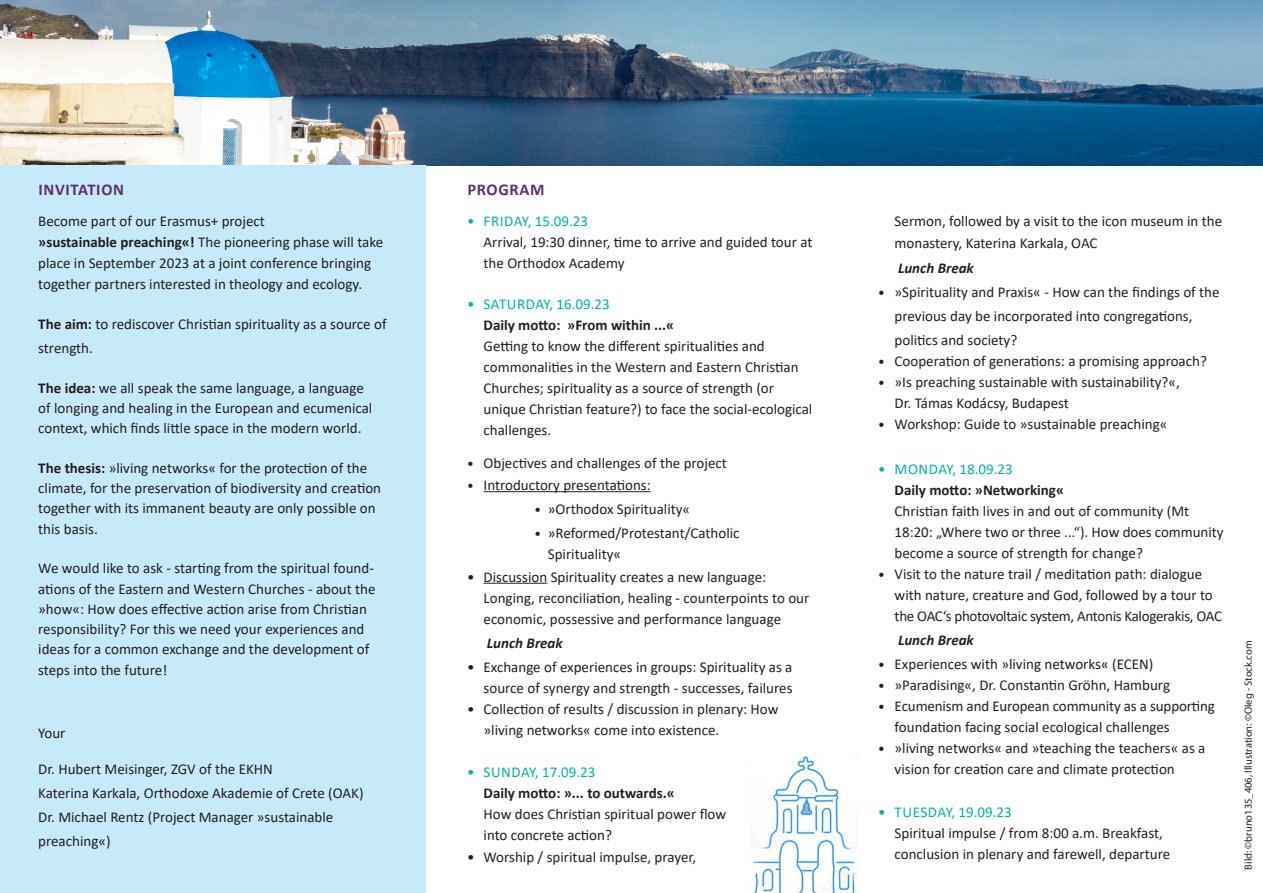
<style>
.page{position:relative;width:1263px;height:893px;background:#fff}
.page>*{position:absolute;margin:0;border:0;box-sizing:border-box;transform-origin:0 0}
.t1{font:700 16.5px "Calibri";letter-spacing:.04em;color:#5e316d}
.t2{font:15px/21px "Calibri";color:#231f20}
.t3{font:15px "Calibri";letter-spacing:.025em;color:#00b59d}
.t4{font:700 15px "Calibri";color:#231f20}
.t5{font:italic 700 15px "Calibri";color:#231f20}
.t6{font:10.5px "Myriad Pro";color:#231f20}
.s1{font-weight:700}
.s2{font-size:13.5px}
</style>
<div class="page">
<img style="left:0;top:0;width:1263px;height:166px">
<div style="left:0;top:166px;width:425px;height:727px;background:#c6eafa"></div>
<hr style="left:484px;top:491px;width:167px;height:1px;background:#231f20">
<hr style="left:484px;top:583px;width:63px;height:1px;background:#231f20">
<img style="left:753px;top:756px;width:103px;height:137px">
<p class="t1" style="left:39px;top:178px;width:87px">INVITATION</p>
<p class="t1" style="left:467px;top:178px;width:79px">PROGRAM</p>
<p class="t2" style="left:38px;top:210px;width:346px">Become part of our Erasmus+ project<br><span class="s1">»sustainable preaching«!</span> The pioneering phase will take place in September 2023 at a joint conference bringing together partners interested in theology and ecology.</p>
<p class="t2" style="left:38px;top:311px;width:350px;line-height:24px"><span class="s1">The aim:</span> to rediscover Christian spirituality as a source of strength.</p>
<p class="t2" style="left:38px;top:377px;width:336px;line-height:20.2px"><span class="s1">The idea:</span> we all speak the same language, a language of longing and healing in the European and ecumenical context, which finds little space in the modern world.</p>
<p class="t2" style="left:38px;top:457px;width:344px;line-height:20.2px"><span class="s1">The thesis:</span> »living networks« for the protection of the climate, for the preservation of biodiversity and creation together with its immanent beauty are only possible on this basis.</p>
<p class="t2" style="left:38px;top:558px;width:339px;line-height:20.2px">We would like to ask - starting from the spiritual found&shy;ations of the Eastern and Western Churches - about the »how«: How does effective action arise from Christian responsibility? For this we need your experiences and ideas for a common exchange and the development of steps into the future!</p>
<p class="t2" style="left:38px;top:722px;width:29px">Your</p>
<p class="t2" style="left:38px;top:758px;width:236px">Dr. Hubert Meisinger, ZGV of the EKHN</p>
<p class="t2" style="left:38px;top:782px;width:327px">Katerina Karkala, Orthodoxe Akademie of Crete (OAK)</p>
<p class="t2" style="left:38px;top:804px;width:297px;line-height:24px">Dr. Michael Rentz (Project Manager »sustainable preaching«)</p>
<p class="t3" style="left:467px;top:211px;width:122px">• FRIDAY, 15.09.23</p>
<p class="t2" style="left:484px;top:231px;width:330px">Arrival, 19:30 dinner, time to arrive and guided tour at the Orthodox Academy</p>
<p class="t3" style="left:467px;top:293px;width:144px">• SATURDAY, 16.09.23</p>
<p class="t4" style="left:484px;top:314px;width:192px">Daily motto: »From within ...«</p>
<p class="t2" style="left:484px;top:335px;width:330px">Getting to know the different spiritualities and commonalities in the Western and Eastern Christian Churches; spirituality as a source of strength (or unique Christian feature?) to face the social-ecological challenges.</p>
<p class="t2" style="left:467px;top:452px;width:261px"><span class="s2">•</span> Objectives and challenges of the project</p>
<p class="t2" style="left:467px;top:474px;width:185px"><span class="s2">•</span> Introductory presentations:</p>
<p class="t2" style="left:535px;top:498px;width:157px"><span class="s2">•</span> »Orthodox Spirituality«</p>
<p class="t2" style="left:548px;top:522px;width:193px;text-indent:-13px"><span class="s2">•</span> »Reformed/Protestant/Catholic<br>Spirituality«</p>
<p class="t2" style="left:484px;top:566px;width:327px;text-indent:-16px">• Discussion Spirituality creates a new language:<br>Longing, reconciliation, healing - counterpoints to our economic, possessive and performance language</p>
<p class="t5" style="left:487px;top:632px;width:77px">Lunch Break</p>
<p class="t2" style="left:467px;top:656px;width:327px;text-align:right">• Exchange of experiences in groups: Spirituality as a source of synergy and strength - successes, failures</p>
<p class="t2" style="left:484px;top:698px;width:296px;text-indent:-16px">• Collection of results / discussion in plenary: How »living networks« come into existence.</p>
<p class="t3" style="left:467px;top:761px;width:130px">• SUNDAY, 17.09.23</p>
<p class="t4" style="left:484px;top:782px;width:193px">Daily motto: »... to outwards.«</p>
<p class="t2" style="left:484px;top:803px;width:244px">How does Christian spiritual power flow into concrete action?</p>
<p class="t2" style="left:467px;top:846px;width:231px">• Worship / spiritual impulse, prayer,</p>
<p class="t2" style="left:895px;top:209px;width:329px;line-height:22.5px">Sermon, followed by a visit to the icon museum in the monastery, Katerina Karkala, OAC</p>
<p class="t5" style="left:898px;top:257px;width:77px">Lunch Break</p>
<p class="t2" style="left:895px;top:279px;width:326px;line-height:24px;text-indent:-16px"><span class="s2">•</span> »Spirituality and Praxis« - How can the findings of the previous day be incorporated into congregations, politics and society?</p>
<p class="t2" style="left:878px;top:350px;width:330px"><span class="s2">•</span> Cooperation of generations: a promising approach?</p>
<p class="t2" style="left:895px;top:371px;width:287px;text-indent:-16px"><span class="s2">•</span> »Is preaching sustainable with sustainability?«,<br>Dr. Támas Kodácsy, Budapest</p>
<p class="t2" style="left:878px;top:413px;width:291px"><span class="s2">•</span> Workshop: Guide to »sustainable preaching«</p>
<p class="t3" style="left:878px;top:458px;width:136px">• MONDAY, 18.09.23</p>
<p class="t4" style="left:895px;top:479px;width:171px">Daily motto: »Networking«</p>
<p class="t2" style="left:895px;top:500px;width:330px">Christian faith lives in and out of community (Mt<br>18:20: „Where two or three ...“). How does community become a source of strength for change?</p>
<p class="t2" style="left:895px;top:563px;width:329px;text-indent:-16px"><span class="s2">•</span> Visit to the nature trail / meditation path: dialogue with nature, creature and God, followed by a tour to the OAC‘s photovoltaic system, Antonis Kalogerakis, OAC</p>
<p class="t5" style="left:898px;top:629px;width:77px">Lunch Break</p>
<p class="t2" style="left:878px;top:653px;width:277px"><span class="s2">•</span> Experiences with »living networks« (ECEN)</p>
<p class="t2" style="left:878px;top:674px;width:293px"><span class="s2">•</span> »Paradising«, Dr. Constantin Gröhn, Hamburg</p>
<p class="t2" style="left:895px;top:695px;width:322px;text-indent:-16px"><span class="s2">•</span> Ecumenism and European community as a supporting foundation facing social ecological challenges</p>
<p class="t2" style="left:895px;top:737px;width:312px;text-indent:-16px"><span class="s2">•</span> »living networks« and »teaching the teachers« as a vision for creation care and climate protection</p>
<p class="t3" style="left:878px;top:802px;width:135px">• TUESDAY, 19.09.23</p>
<p class="t2" style="left:895px;top:822px;width:270px">Spiritual impulse / from 8:00 a.m. Breakfast,</p>
<p class="t2" style="left:895px;top:843px;width:277px">conclusion in plenary and farewell, departure</p>
<p class="t6" style="left:1242px;top:870px;width:231px;rotate:-90deg">Bild: ©bruno135_406, Illustration: ©Oleg - Stock.com</p>
</div>
